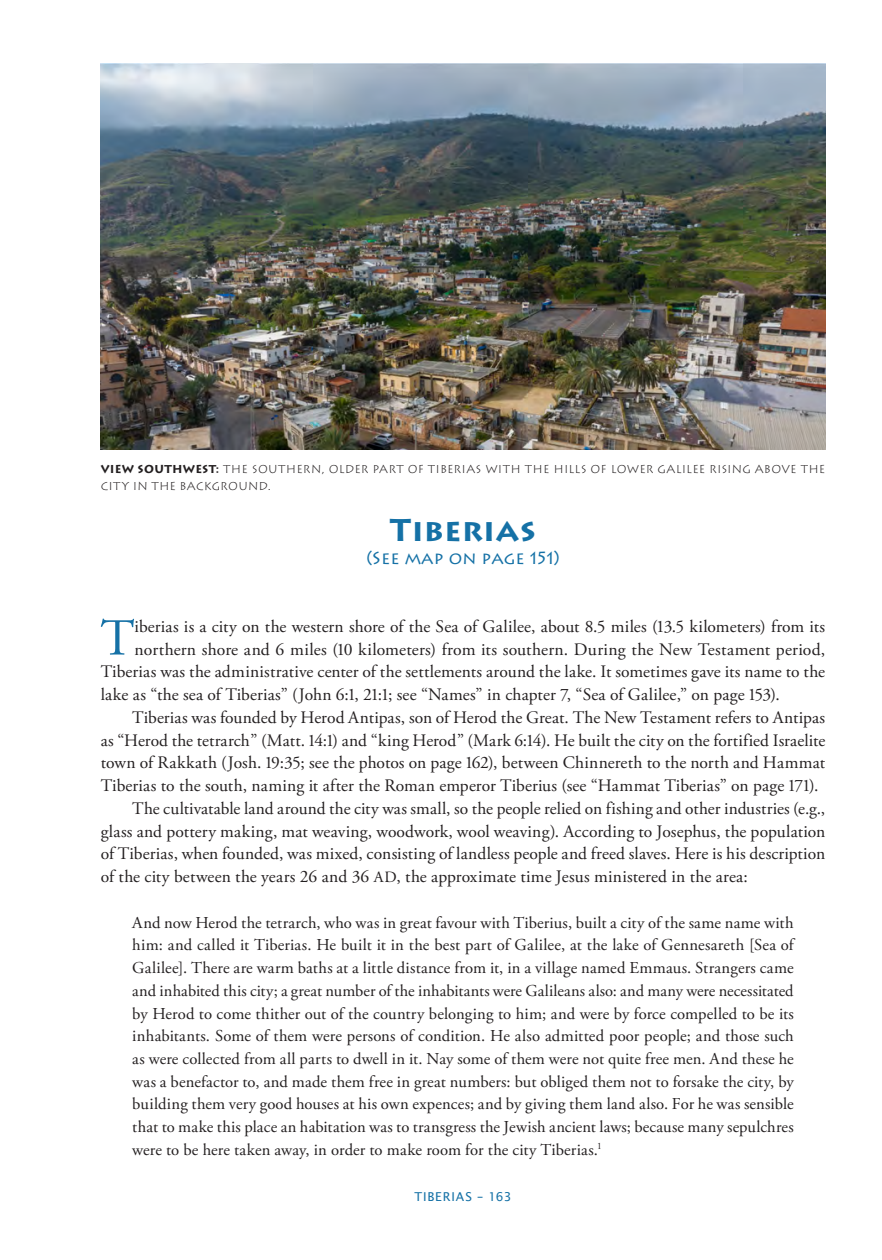
<style>
.page{position:relative;width:882px;height:1260px;background:#fff}
.page>*{position:absolute;margin:0;border:0;box-sizing:border-box;transform-origin:0 0}
.t1{font:51.8px "Adobe Garamond Pro";color:#1571a6}
.t2{font:700 31.5px "Lithos Pro";letter-spacing:.015em;color:#1571a6}
.t3{font:17.5px "Adobe Garamond Pro";letter-spacing:.005em;color:#231f20}
.t4{font:17.5px "Lithos Pro";color:#1571a6}
.t5{font:16.62px/22.8px "Adobe Garamond Pro";letter-spacing:.005em;color:#231f20;text-align:justify}
.t6{font:12.25px "Lucida Sans";letter-spacing:.075em;color:#1571a6}
.t7{font:300 11.38px/17.5px "Lithos Pro";letter-spacing:.015em;color:#231f20}
.s1{font-weight:700}
.s2{font-size:15.75px}
</style>
<div class="page">
<img style="left:101px;top:63px;width:724px;height:387px">
<p class="t7" style="left:101px;top:460px;width:726px"><span class="s1">VIEW SOUTHWEST:</span> THE SOUTHERN, OLDER PART OF TIBERIAS WITH THE HILLS OF LOWER GALILEE RISING ABOVE THE<br>CITY IN THE BACKGROUND.</p>
<h2 class="t2" style="left:390px;top:511px;width:147px">Tiberias</h2>
<p class="t4" style="left:367px;top:547px;width:194px">(See map on page 151)</p>
<h1 class="t1" style="left:100px;top:607px;width:36px">T</h1>
<p class="t3" style="left:135px;top:616px;width:692px">iberias is a city on the western shore of the Sea of Galilee, about 8.5 miles (13.5 kilometers) from its</p>
<p class="t3" style="left:135px;top:638px;width:692px">northern shore and 6 miles (10 kilometers) from its southern. During the New Testament period,</p>
<p class="t3" style="left:101px;top:661px;width:726px">Tiberias was the administrative center of the settlements around the lake. It sometimes gave its name to the</p>
<p class="t3" style="left:101px;top:684px;width:680px">lake as “the sea of Tiberias” (John 6:1, 21:1; see “Names” in chapter 7, “Sea of Galilee,” on page 153).</p>
<p class="t3" style="left:132px;top:707px;width:694px">Tiberias was founded by Herod Antipas, son of Herod the Great. The New Testament refers to Antipas</p>
<p class="t3" style="left:101px;top:729px;width:726px">as “Herod the tetrarch” (Matt. 14:1) and “king Herod” (Mark 6:14). He built the city on the fortified Israelite</p>
<p class="t3" style="left:101px;top:752px;width:726px">town of Rakkath (Josh. 19:35; see the photos on page 162), between Chinnereth to the north and Hammat</p>
<p class="t3" style="left:101px;top:775px;width:719px">Tiberias to the south, naming it after the Roman emperor Tiberius (see “Hammat Tiberias” on page 171).</p>
<p class="t3" style="left:132px;top:798px;width:694px">The cultivatable land around the city was small, so the people relied on fishing and other industries (e.g.,</p>
<p class="t3" style="left:101px;top:820px;width:726px">glass and pottery making, mat weaving, woodwork, wool weaving). According to Josephus, the population</p>
<p class="t3" style="left:101px;top:843px;width:726px">of Tiberias, when founded, was mixed, consisting of landless people and freed slaves. Here is his description</p>
<p class="t3" style="left:101px;top:866px;width:649px">of the city between the years 26 and 36 <span class="s2">AD</span>, the approximate time Jesus ministered in the area:</p>
<p class="t5" style="left:132px;top:911px;width:663px">And now Herod the tetrarch, who was in great favour with Tiberius, built a city of the same name with him: and called it Tiberias. He built it in the best part of Galilee, at the lake of Gennesareth [Sea of Galilee]. There are warm baths at a little distance from it, in a village named Emmaus. Strangers came and inhabited this city; a great number of the inhabitants were Galileans also: and many were necessitated by Herod to come thither out of the country belonging to him; and were by force compelled to be its inhabitants. Some of them were persons of condition. He also admitted poor people; and those such as were collected from all parts to dwell in it. Nay some of them were not quite free men. And these he was a benefactor to, and made them free in great numbers: but obliged them not to forsake the city, by building them very good houses at his own expences; and by giving them land also. For he was sensible that to make this place an habitation was to transgress the Jewish ancient laws; because many sepulchres were to be here taken away, in order to make room for the city Tiberias.<sup>1</sup></p>
<p class="t6" style="left:414px;top:1189px;width:99px">TIBERIAS – 163</p>
</div>
